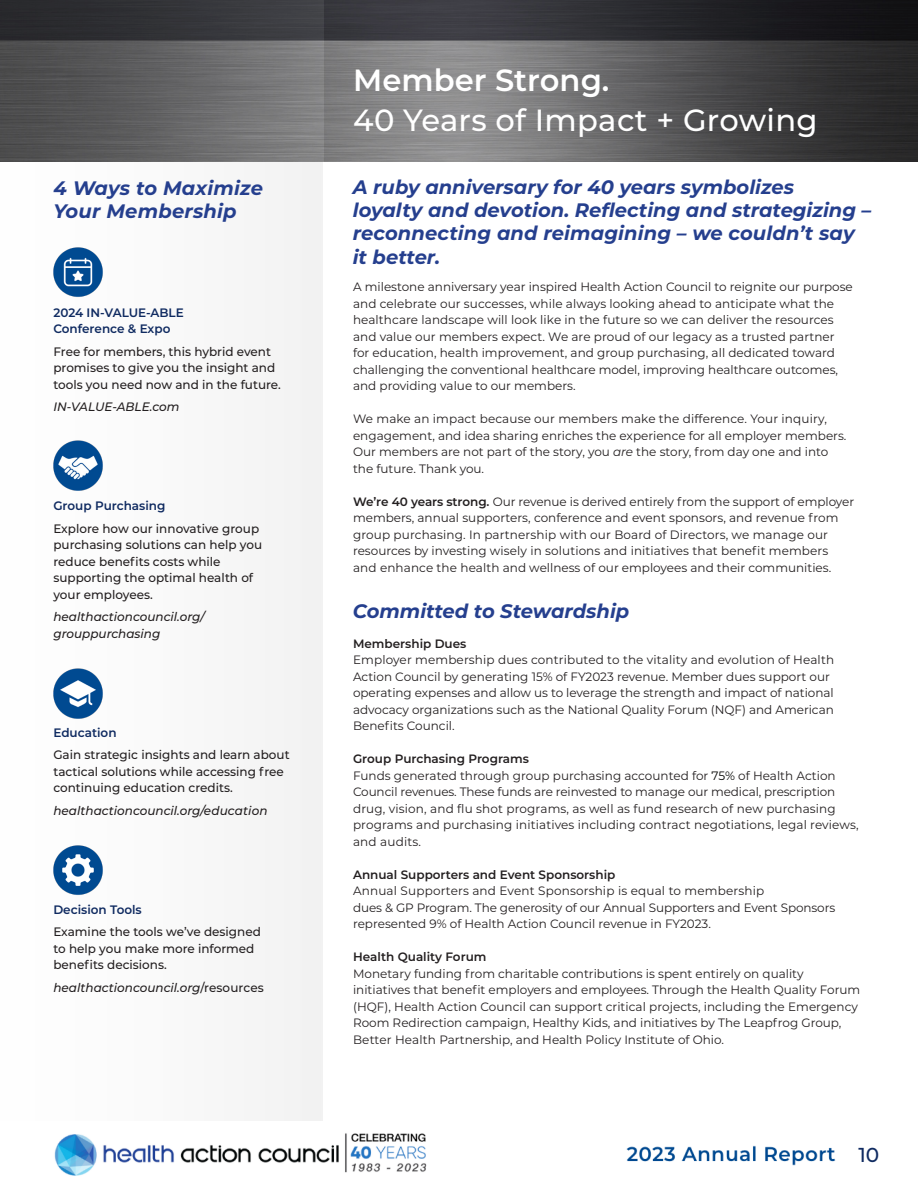
<style>
.page{position:relative;width:918px;height:1188px;background:#fff}
.page>*{position:absolute;margin:0;border:0;box-sizing:border-box;transform-origin:0 0}
.t1{font:500 30.6px "Montserrat";letter-spacing:.01em;color:#fff}
.t2{font:600 30.6px "Montserrat";color:#fff}
.t3{font:500 20.1px "Montserrat";color:#102b61}
.t4{font:italic 700 19.5px/23.4px "Montserrat";color:#253f8e}
.t5{font:500 12.3px/16.5px "Montserrat";color:#231f20}
.t6{font:italic 500 12.3px "Montserrat";color:#231f20}
.t7{font:600 12.3px/16.5px "Montserrat";color:#102b61}
.t8{font:12.15px/16.5px "Montserrat";color:#231f20}
.t9{font:600 12.15px "Montserrat";color:#231f20}
.s1{font-style:normal}
.s2{font-style:italic}
.s3{font-weight:600}
.s4{color:#040503}
</style>
<div class="page">
<img style="left:0;top:161px;width:323px;height:960px">
<img style="left:54px;top:1133px;width:782px;height:43px">
<img style="left:0;top:0;width:918px;height:161px">
<img style="left:46px;top:662px;width:64px;height:63px">
<img style="left:46px;top:434px;width:64px;height:63px">
<img style="left:46px;top:240px;width:64px;height:63px">
<img style="left:46px;top:838px;width:64px;height:64px">
<p class="t4" style="left:53px;top:175px;width:211px">4 Ways to Maximize<br>Your Membership</p>
<p class="t7" style="left:53px;top:303px;width:132px">2024 IN-VALUE-ABLE<br>Conference &amp; Expo</p>
<p class="t5" style="left:53px;top:343px;width:229px">Free for members, this hybrid event promises to give you the insight and tools you need now and in the future.</p>
<p class="t6" style="left:53px;top:398px;width:128px">IN-VALUE-ABLE.com</p>
<p class="t7" style="left:53px;top:497px;width:114px">Group Purchasing</p>
<p class="t5" style="left:53px;top:520px;width:210px">Explore how our innovative group purchasing solutions can help you reduce benefits costs while supporting the optimal health of your employees.</p>
<p class="t6" style="left:53px;top:608px;width:153px">healthactioncouncil.org/</p>
<p class="t6" style="left:53px;top:625px;width:109px">grouppurchasing</p>
<p class="t7" style="left:53px;top:723px;width:65px">Education</p>
<p class="t5" style="left:53px;top:746px;width:238px">Gain strategic insights and learn about tactical solutions while accessing free continuing education credits.</p>
<p class="t6" style="left:53px;top:802px;width:216px">healthactioncouncil.org/education</p>
<p class="t7" style="left:53px;top:900px;width:90px">Decision Tools</p>
<p class="t5" style="left:53px;top:923px;width:209px">Examine the tools we’ve designed to help you make more informed</p>
<p class="t5" style="left:53px;top:956px;width:115px">benefits decisions.</p>
<p class="t6" style="left:53px;top:979px;width:212px">healthactioncouncil.org<span class="s1">/resources</span></p>
<p class="t2" style="left:353px;top:59px;width:258px">Member Strong.</p>
<p class="t1" style="left:353px;top:99px;width:466px">40 Years of Impact + Growing</p>
<p class="t4" style="left:353px;top:174px;width:443px">A ruby anniversary for 40 years symbolizes</p>
<p class="t4" style="left:353px;top:197px;width:520px">loyalty and devotion. Reflecting and strategizing –</p>
<p class="t4" style="left:353px;top:221px;width:504px">reconnecting and reimagining – we couldn’t say</p>
<p class="t4" style="left:353px;top:244px;width:89px">it better.</p>
<p class="t8" style="left:353px;top:278px;width:501px">A milestone anniversary year inspired Health Action Council to reignite our purpose and celebrate our successes, while always looking ahead to anticipate what the healthcare landscape will look like in the future so we can deliver the resources and value our members expect. We are proud of our legacy as a trusted partner for education, health improvement, and group purchasing, all dedicated toward challenging the conventional healthcare model, improving healthcare outcomes, and providing value to our members.</p>
<p class="t8" style="left:353px;top:410px;width:475px">We make an impact because our members make the difference. Your inquiry,</p>
<p class="t8" style="left:353px;top:427px;width:495px">engagement, and idea sharing enriches the experience for all employer members.<br>Our members are not part of the story, you <span class="s2">are</span> the story, from day one and into the future. Thank you.</p>
<p class="t8" style="left:353px;top:493px;width:503px"><span class="s3">We’re 40 years strong.</span> Our revenue is derived entirely from the support of employer members, annual supporters, conference and event sponsors, and revenue from group purchasing. In partnership with our Board of Directors, we manage our resources by investing wisely in solutions and initiatives that benefit members and enhance the health and wellness of our employees and their communities.</p>
<p class="t4" style="left:353px;top:598px;width:278px">Committed to Stewardship</p>
<p class="t9" style="left:353px;top:635px;width:115px">Membership Dues</p>
<p class="t8" style="left:353px;top:651px;width:483px">Employer membership dues contributed to the vitality and evolution of Health Action Council by generating 15% of FY2023 revenue. Member dues support our operating expenses and allow us to leverage the strength and impact of national advocacy organizations such as the National Quality Forum (NQF) and American Benefits Council.</p>
<p class="t9" style="left:353px;top:750px;width:177px">Group Purchasing Programs</p>
<p class="t8" style="left:353px;top:767px;width:507px">Funds generated through group purchasing accounted for <span class="s4">75%</span> of Health Action Council revenues. These funds are reinvested to manage our medical, prescription drug, vision, and flu shot programs, as well as fund research of new purchasing programs and purchasing initiatives including contract negotiations, legal reviews, and audits.</p>
<p class="t9" style="left:353px;top:866px;width:264px">Annual Supporters and Event Sponsorship</p>
<p class="t8" style="left:353px;top:882px;width:484px">Annual Supporters and Event Sponsorship is equal to membership<br>dues &amp; GP Program. The generosity of our Annual Supporters and Event Sponsors represented 9% of Health Action Council revenue in FY2023.</p>
<p class="t9" style="left:353px;top:948px;width:135px">Health Quality Forum</p>
<p class="t8" style="left:353px;top:965px;width:509px">Monetary funding from charitable contributions is spent entirely on quality initiatives that benefit employers and employees. Through the Health Quality Forum (HQF), Health Action Council can support critical projects, including the Emergency Room Redirection campaign, Healthy Kids, and initiatives by The Leapfrog Group, Better Health Partnership, and Health Policy Institute of Ohio.</p>
<p class="t3" style="left:858px;top:1141px;width:22px">10</p>
</div>
